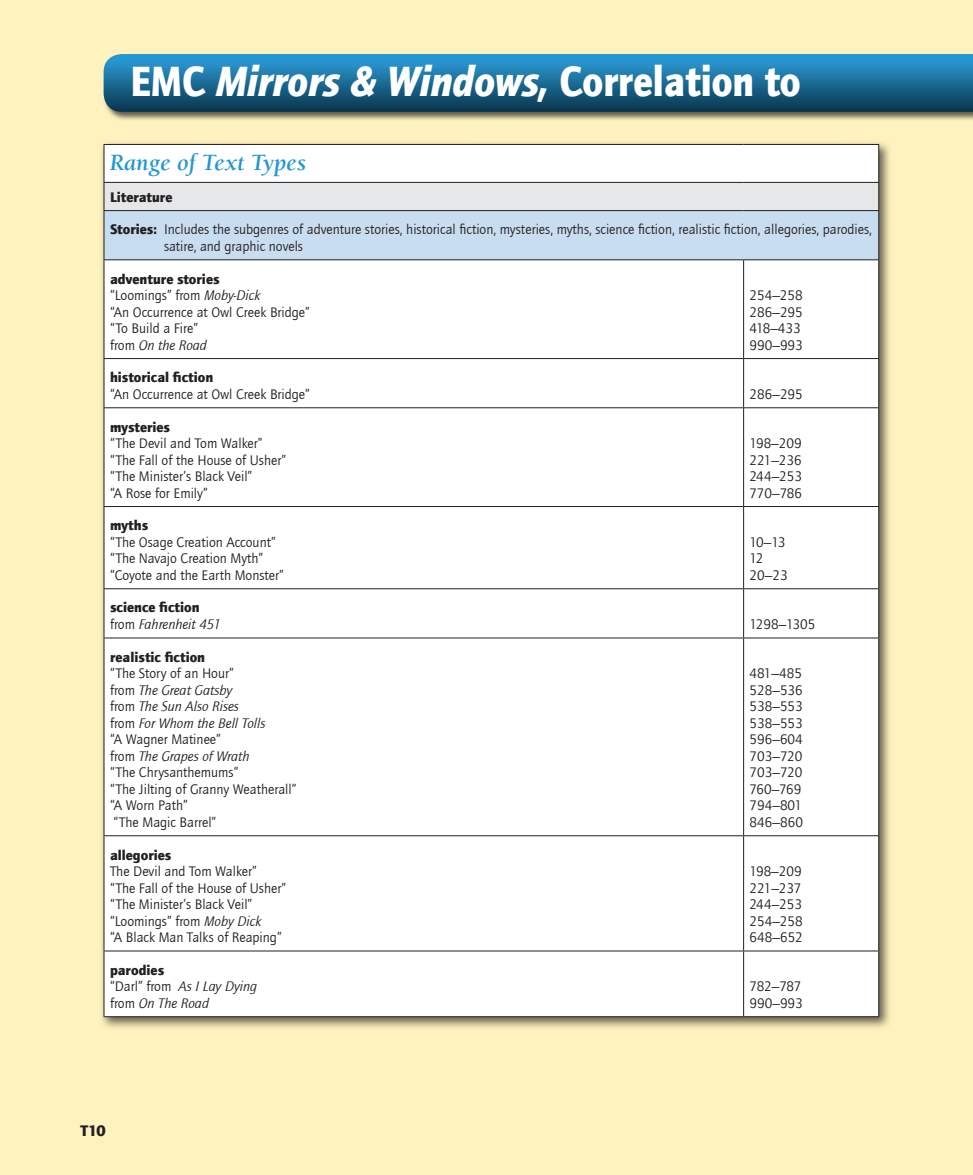
<style>
.page{position:relative;width:973px;height:1175px;background:#fff}
.page>*{position:absolute;margin:0;border:0;box-sizing:border-box;transform-origin:0 0}
.t1{font:900 43.5px "ITC Quay Sans Com";color:#fff;scale:.9 1}
.t2{font:italic 700 24px "Berkeley Std";color:#2496d1}
.t3{font:900 15.75px "ITC Quay Sans Com";color:#231f20}
.t4{font:14.25px/16.5px "ITC Quay Sans Com";color:#231f20}
.t5{font:900 14.25px/16.5px "ITC Quay Sans Com";color:#231f20}
.t6{font:italic 14.25px/16.5px "ITC Quay Sans Com";color:#231f20}
.s1{font-style:italic}
.s2{font-weight:900}
.s3{font-weight:400}
.s4{font-weight:400;font-style:italic}
.s5{font-weight:900;font-style:normal}
.s6{font-style:normal}
</style>
<div class="page">
<hr style="left:972px;top:0;width:1px;height:1175px;background:#fef3be">
<div style="left:0;top:0;width:972px;height:1175px;background:#fef3be"></div>
<img style="left:103px;top:54px;width:870px;height:66px">
<svg style="left:104px;top:54px;width:868px;height:58px;background:#1b6b95"></svg>
<img style="left:101px;top:142px;width:789px;height:886px">
<div style="left:105px;top:145px;width:773px;height:871px;background:#fff"></div>
<div style="left:104px;top:182px;width:774px;height:29px;background:#e6e7e9"></div>
<div style="left:104px;top:211px;width:774px;height:49px;background:#c9ddf1"></div>
<hr style="left:104px;top:211px;width:1px;height:48px;background:#231f20">
<hr style="left:878px;top:211px;width:1px;height:48px;background:#231f20">
<hr style="left:104px;top:259px;width:639px;height:1px;background:#231f20">
<hr style="left:104px;top:260px;width:1px;height:98px;background:#231f20">
<hr style="left:743px;top:259px;width:135px;height:1px;background:#231f20">
<hr style="left:743px;top:260px;width:1px;height:98px;background:#231f20">
<hr style="left:878px;top:260px;width:1px;height:98px;background:#231f20">
<hr style="left:104px;top:358px;width:639px;height:1px;background:#231f20">
<hr style="left:104px;top:359px;width:1px;height:48px;background:#231f20">
<hr style="left:743px;top:358px;width:135px;height:1px;background:#231f20">
<hr style="left:743px;top:359px;width:1px;height:48px;background:#231f20">
<hr style="left:878px;top:359px;width:1px;height:48px;background:#231f20">
<hr style="left:104px;top:407px;width:639px;height:1px;background:#231f20">
<hr style="left:104px;top:408px;width:1px;height:98px;background:#231f20">
<hr style="left:743px;top:407px;width:135px;height:1px;background:#231f20">
<hr style="left:743px;top:408px;width:1px;height:98px;background:#231f20">
<hr style="left:878px;top:408px;width:1px;height:98px;background:#231f20">
<hr style="left:104px;top:506px;width:639px;height:1px;background:#231f20">
<hr style="left:104px;top:507px;width:1px;height:81px;background:#231f20">
<hr style="left:743px;top:506px;width:135px;height:1px;background:#231f20">
<hr style="left:743px;top:507px;width:1px;height:81px;background:#231f20">
<hr style="left:878px;top:507px;width:1px;height:81px;background:#231f20">
<hr style="left:104px;top:588px;width:639px;height:1px;background:#231f20">
<hr style="left:104px;top:589px;width:1px;height:48px;background:#231f20">
<hr style="left:743px;top:588px;width:135px;height:1px;background:#231f20">
<hr style="left:743px;top:589px;width:1px;height:48px;background:#231f20">
<hr style="left:878px;top:589px;width:1px;height:48px;background:#231f20">
<hr style="left:104px;top:637px;width:639px;height:1px;background:#231f20">
<hr style="left:104px;top:638px;width:1px;height:197px;background:#231f20">
<hr style="left:743px;top:637px;width:135px;height:1px;background:#231f20">
<hr style="left:743px;top:638px;width:1px;height:197px;background:#231f20">
<hr style="left:878px;top:638px;width:1px;height:197px;background:#231f20">
<hr style="left:104px;top:835px;width:639px;height:1px;background:#231f20">
<hr style="left:104px;top:836px;width:1px;height:114px;background:#231f20">
<hr style="left:743px;top:835px;width:135px;height:1px;background:#231f20">
<hr style="left:743px;top:836px;width:1px;height:114px;background:#231f20">
<hr style="left:878px;top:836px;width:1px;height:114px;background:#231f20">
<hr style="left:104px;top:950px;width:639px;height:1px;background:#231f20">
<hr style="left:104px;top:951px;width:1px;height:65px;background:#231f20">
<hr style="left:743px;top:950px;width:135px;height:1px;background:#231f20">
<hr style="left:743px;top:951px;width:1px;height:65px;background:#231f20">
<hr style="left:878px;top:951px;width:1px;height:65px;background:#231f20">
<hr style="left:104px;top:1016px;width:639px;height:1px;background:#231f20">
<hr style="left:743px;top:1016px;width:135px;height:1px;background:#231f20">
<hr style="left:104px;top:144px;width:639px;height:1px;background:#231f20">
<hr style="left:104px;top:145px;width:1px;height:37px;background:#231f20">
<hr style="left:743px;top:144px;width:135px;height:1px;background:#231f20">
<hr style="left:878px;top:145px;width:1px;height:37px;background:#231f20">
<hr style="left:104px;top:182px;width:639px;height:1px;background:#231f20">
<svg style="left:104px;top:183px;width:1px;height:27px"></svg>
<hr style="left:743px;top:182px;width:135px;height:1px;background:#231f20">
<svg style="left:878px;top:183px;width:1px;height:27px"></svg>
<hr style="left:104px;top:210px;width:639px;height:1px;background:#231f20">
<hr style="left:743px;top:210px;width:135px;height:1px;background:#231f20">
<h1 class="t1" style="left:130px;top:53px;width:746px">EMC <span class="s1">Mirrors &amp; Windows,</span> Correlation to</h1>
<h2 class="t2" style="left:110px;top:150px;width:197px">Range of Text Types</h2>
<p class="t5" style="left:110px;top:188px;width:64px">Literature</p>
<p class="t4" style="left:164px;top:221px;width:709px;text-indent:-54px"><span class="s2">Stories:</span> Includes the subgenres of adventure stories, historical fiction, mysteries, myths, science fiction, realistic fiction, allegories, parodies, satire, and graphic novels</p>
<p class="t4" style="left:110px;top:270px;width:201px"><span class="s2">adventure stories<br></span>“Loomings” from <span class="s1">Moby-Dick<br></span>“An Occurrence at Owl Creek Bridge” “To Build a Fire”<br>from <span class="s1">On the Road</span></p>
<p class="t4" style="left:749px;top:287px;width:55px">254–258<br>286–295<br>418–433<br>990–993</p>
<p class="t5" style="left:110px;top:369px;width:105px">historical fiction</p>
<p class="t4" style="left:110px;top:385px;width:201px">“An Occurrence at Owl Creek Bridge”</p>
<p class="t4" style="left:749px;top:385px;width:55px">286–295</p>
<p class="t5" style="left:110px;top:418px;width:62px">mysteries</p>
<p class="t4" style="left:110px;top:435px;width:178px">“The Devil and Tom Walker” “The Fall of the House of Usher” “The Minister’s Black Veil”<br>“A Rose for Emily”</p>
<p class="t4" style="left:749px;top:435px;width:54px;text-align:justify">198–209<br>221–236<br>244–253<br>770–786</p>
<p class="t5" style="left:110px;top:517px;width:40px">myths</p>
<p class="t4" style="left:110px;top:533px;width:175px">“The Osage Creation Account” “The Navajo Creation Myth” “Coyote and the Earth Monster”</p>
<p class="t4" style="left:749px;top:533px;width:39px">10–13<br>12<br>20–23</p>
<p class="t5" style="left:110px;top:599px;width:112px">science fiction <span class="s3">from</span> <span class="s4">Fahrenheit 451</span></p>
<p class="t4" style="left:749px;top:616px;width:67px">1298–1305</p>
<p class="t5" style="left:110px;top:648px;width:96px">realistic fiction</p>
<p class="t4" style="left:110px;top:665px;width:188px">“The Story of an Hour”<br>from <span class="s1">The Great Gatsby<br></span>from <span class="s1">The Sun Also Rises<br></span>from <span class="s1">For Whom the Bell Tolls<br></span>“A Wagner Matinee”<br>from <span class="s1">The Grapes of Wrath<br></span>“The Chrysanthemums”<br>“The Jilting of Granny Weatherall” “A Worn Path”<br>“The Magic Barrel”</p>
<p class="t4" style="left:749px;top:665px;width:55px;text-align:justify">481–485<br>528–536<br>538–553<br>538–553<br>596–604<br>703–720<br>703–720<br>760–769<br>794–801<br>846–860</p>
<p class="t5" style="left:110px;top:846px;width:63px">allegories</p>
<p class="t4" style="left:110px;top:863px;width:178px">The Devil and Tom Walker”<br>“The Fall of the House of Usher” “The Minister’s Black Veil” “Loomings” from <span class="s1">Moby Dick<br></span>“A Black Man Talks of Reaping”</p>
<p class="t4" style="left:749px;top:863px;width:55px;text-align:justify">198–209<br>221–237<br>244–253<br>254–258<br>648–652</p>
<p class="t6" style="left:110px;top:961px;width:149px"><span class="s5">parodies<br></span><span class="s6">“Darl” from</span> As I Lay Dying <span class="s6">from</span> On The Road</p>
<p class="t4" style="left:749px;top:978px;width:55px">782–787<br>990–993</p>
<p class="t3" style="left:80px;top:1120px;width:27px">T10</p>
</div>
